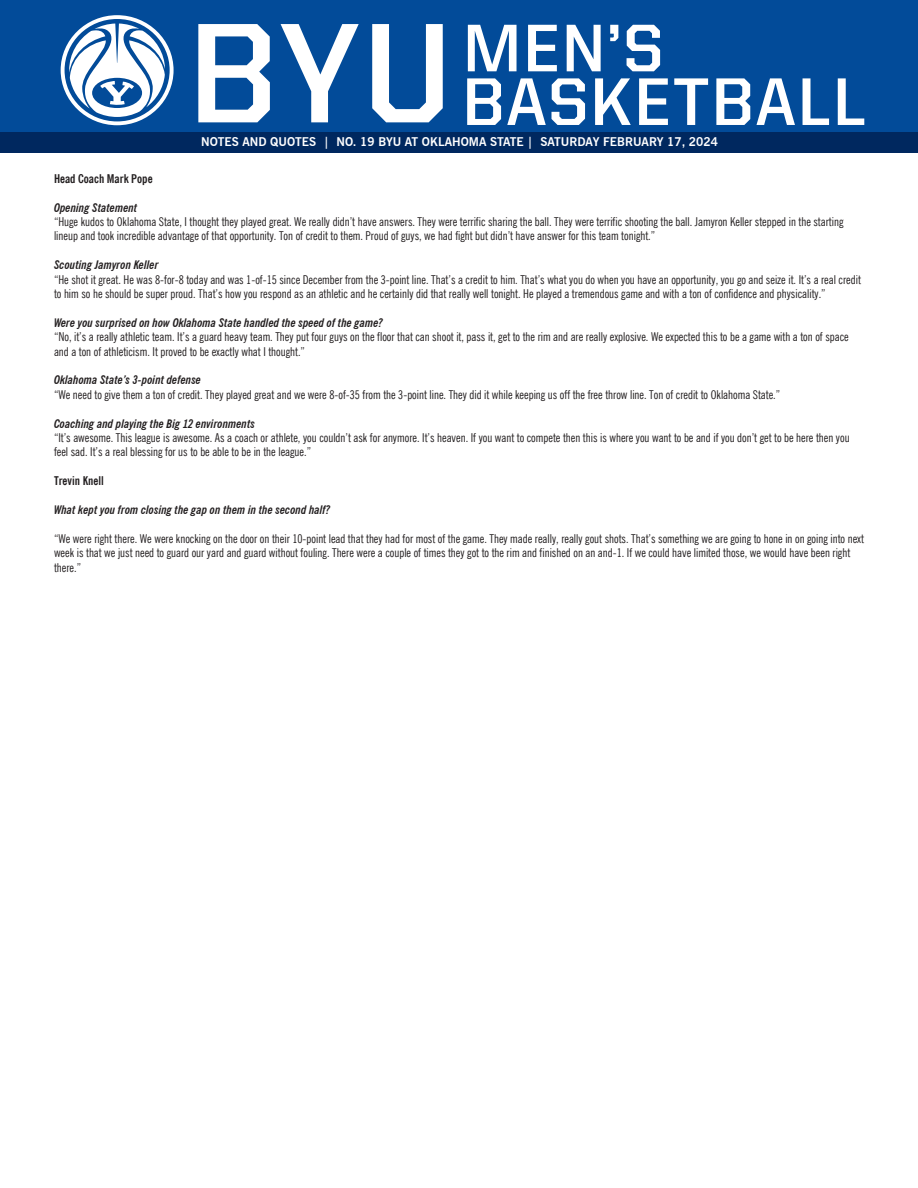
<style>
.page{position:relative;width:918px;height:1188px;background:#fff}
.page>*{position:absolute;margin:0;border:0;box-sizing:border-box;transform-origin:0 0}
.t1{font:700 142.5px "United Sans Reg";color:#fff}
.t2{font:700 67.5px "United Sans Reg";letter-spacing:.025em;color:#fff}
.t3{font:condensed 12px/14.4px "News Gothic BT";color:#231f20}
.t4{font:italic 700 condensed 12px "News Gothic BT";color:#231f20}
.t5{font:700 12px "News Gothic BT";color:#fff}
.t6{font:700 condensed 12px "News Gothic BT";color:#231f20}
</style>
<div class="page">
<div style="left:0;top:0;width:918px;height:138px;background:#024b99"></div>
<div style="left:0;top:132px;width:918px;height:21px;background:#00285f"></div>
<svg style="left:61px;top:15px;width:113px;height:110px"></svg>
<p class="t1" style="left:188px;top:-5px;width:267px">BYU</p>
<p class="t5" style="left:201px;top:135px;width:518px">NOTES AND QUOTES | NO. 19 BYU AT OKLAHOMA STATE | SATURDAY FEBRUARY 17, 2024</p>
<p class="t2" style="left:463px;top:11px;width:202px">MEN’S</p>
<p class="t2" style="left:462px;top:65px;width:406px">BASKETBALL</p>
<p class="t6" style="left:54px;top:171px;width:100px">Head Coach Mark Pope</p>
<p class="t4" style="left:54px;top:200px;width:85px">Opening Statement</p>
<p class="t3" style="left:54px;top:214px;width:791px">“Huge kudos to Oklahoma State, I thought they played great. We really didn’t have answers. They were terrific sharing the ball. They were terrific shooting the ball. Jamyron Keller stepped in the starting lineup and took incredible advantage of that opportunity. Ton of credit to them. Proud of guys, we had fight but didn’t have answer for this team tonight.”</p>
<p class="t4" style="left:54px;top:258px;width:106px">Scouting Jamyron Keller</p>
<p class="t3" style="left:54px;top:272px;width:808px">“He shot it great. He was 8-for-8 today and was 1-of-15 since December from the 3-point line. That’s a credit to him. That’s what you do when you have an opportunity, you go and seize it. It’s a real credit to him so he should be super proud. That’s how you respond as an athletic and he certainly did that really well tonight. He played a tremendous game and with a ton of confidence and physicality.”</p>
<p class="t4" style="left:54px;top:315px;width:330px">Were you surprised on how Oklahoma State handled the speed of the game?</p>
<p class="t3" style="left:54px;top:330px;width:796px">“No, it’s a really athletic team. It’s a guard heavy team. They put four guys on the floor that can shoot it, pass it, get to the rim and are really explosive. We expected this to be a game with a ton of space and a ton of athleticism. It proved to be exactly what I thought.”</p>
<p class="t4" style="left:54px;top:373px;width:149px">Oklahoma State’s 3-point defense</p>
<p class="t3" style="left:54px;top:387px;width:728px">“We need to give them a ton of credit. They played great and we were 8-of-35 from the 3-point line. They did it while keeping us off the free throw line. Ton of credit to Oklahoma State.”</p>
<p class="t4" style="left:54px;top:416px;width:203px">Coaching and playing the Big 12 environments</p>
<p class="t3" style="left:54px;top:430px;width:797px">“It’s awesome. This league is awesome. As a coach or athlete, you couldn’t ask for anymore. It’s heaven. If you want to compete then this is where you want to be and if you don’t get to be here then you feel sad. It’s a real blessing for us to be able to be in the league.”</p>
<p class="t6" style="left:54px;top:474px;width:51px">Trevin Knell</p>
<p class="t4" style="left:54px;top:502px;width:277px">What kept you from closing the gap on them in the second half?</p>
<p class="t3" style="left:54px;top:531px;width:812px">“We were right there. We were knocking on the door on their 10-point lead that they had for most of the game. They made really, really gout shots. That’s something we are going to hone in on going into next week is that we just need to guard our yard and guard without fouling. There were a couple of times they got to the rim and finished on an and-1. If we could have limited those, we would have been right there.”</p>
</div>
